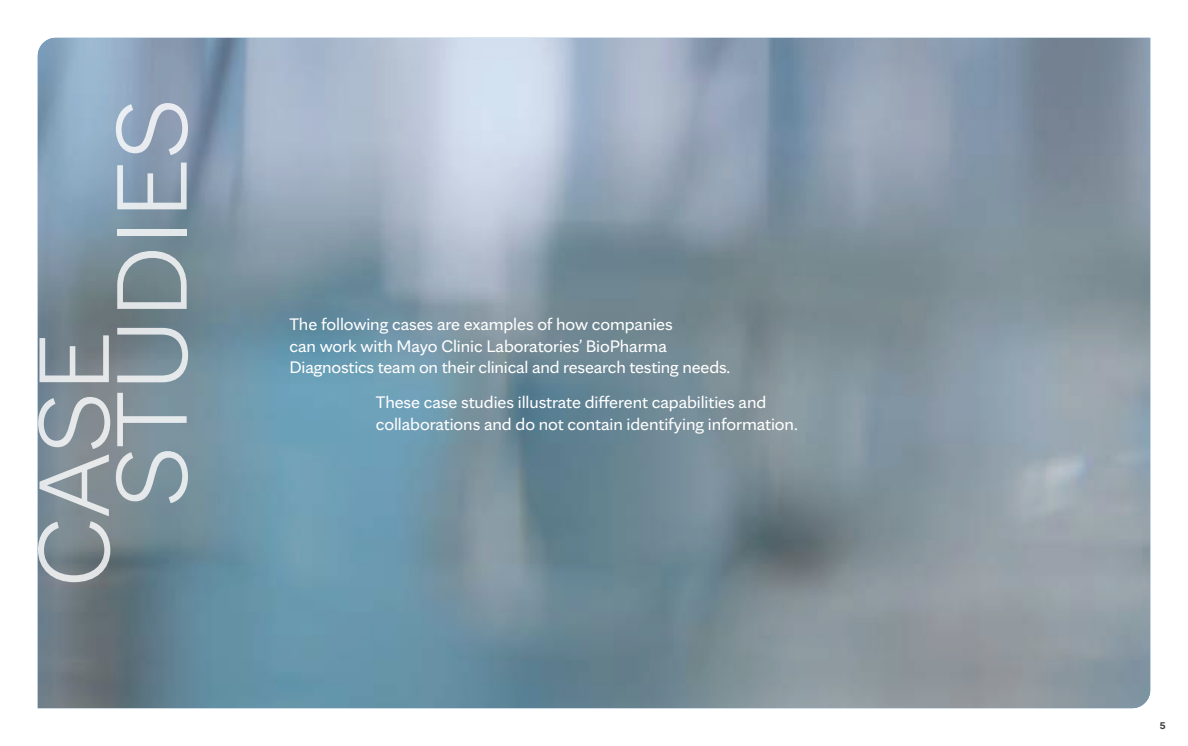
<style>
.page{position:relative;width:1188px;height:746px;background:#fff}
.page>*{position:absolute;margin:0;border:0;box-sizing:border-box;transform-origin:0 0}
.t1{font:300 107.7px/77.7px "Mayo Clinic Sans";color:#fff}
.t2{font:18px/21px "Mayo Clinic Sans";letter-spacing:-.005em;color:#fff}
.t3{font:700 10.5px "Mayo Clinic Sans";color:#3a3a3a}
</style>
<div class="page">
<img style="left:38px;top:38px;width:1112px;height:669px">
<h1 class="t1" style="left:26px;top:507px;width:410px;text-indent:-80px;rotate:-90deg">CASE<br>STUDIES</h1>
<p class="t2" style="left:289px;top:312px;width:442px">The following cases are examples of how companies<br>can work with Mayo Clinic Laboratories’ BioPharma<br>Diagnostics team on their clinical and research testing needs.</p>
<p class="t2" style="left:376px;top:388px;width:423px;line-height:22.5px">These case studies illustrate different capabilities and collaborations and do not contain identifying information.</p>
<p class="t3" style="left:1160px;top:716px;width:7px">5</p>
</div>
